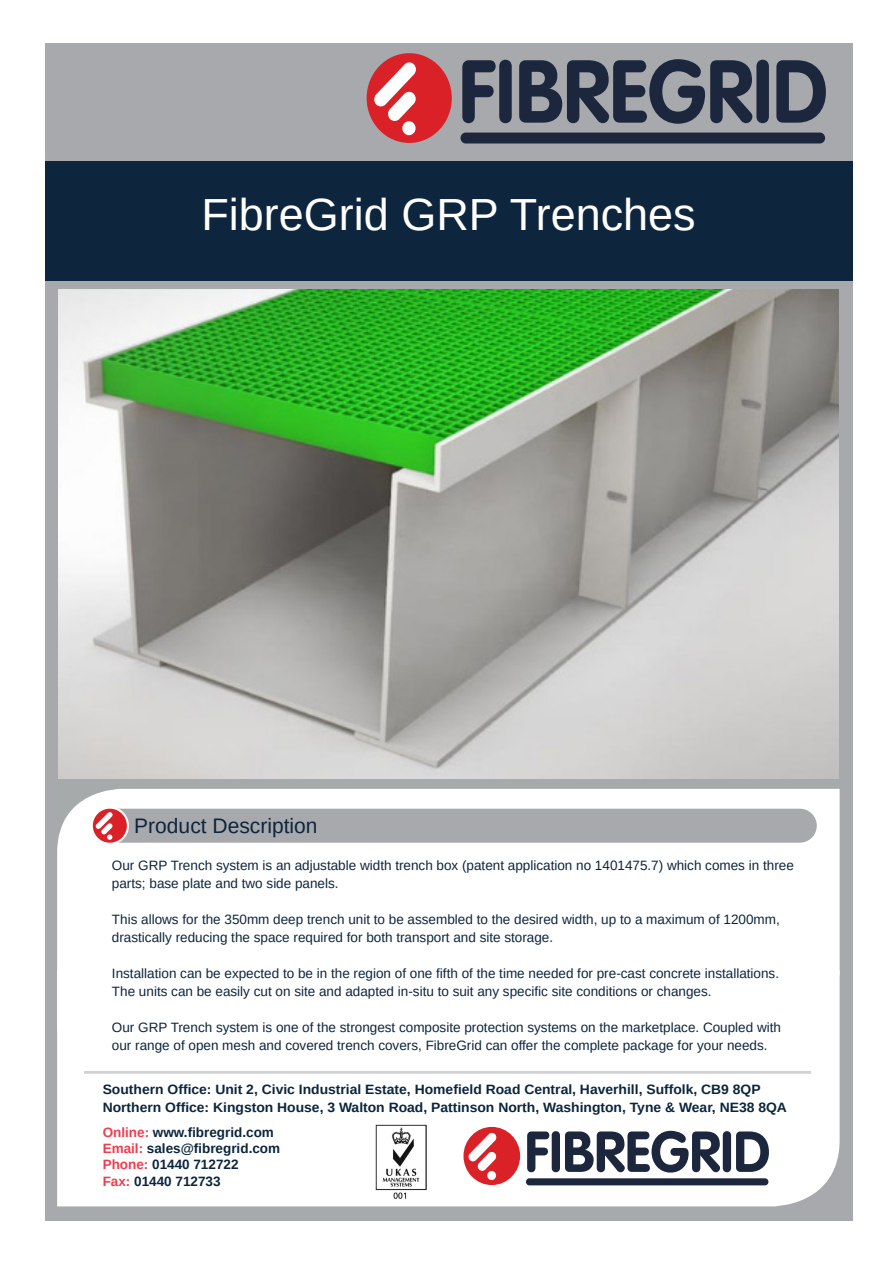
<style>
.page{position:relative;width:893px;height:1263px;background:#fff}
.page>*{position:absolute;margin:0;border:0;box-sizing:border-box;transform-origin:0 0}
.t1{font:45px "Arimo";color:#fff}
.t2{font:21px "Arimo";color:#0d253d}
.t3{font:13.5px/18px "Arimo";color:#0d253d}
.t4{font:700 13.5px/16.2px "Arimo";color:#0b253c}
.s1{color:#ee3d4d}
</style>
<div class="page">
<div style="left:45px;top:43px;width:808px;height:1177px;background:#a8a9ad"></div>
<div style="left:57px;top:1031px;width:783px;height:176px;background:#fff"></div>
<svg style="left:527px;top:1131px;width:22px;height:41px"></svg>
<div style="left:552px;top:1131px;width:8px;height:41px;background:#1c273d;border-radius:4px"></div>
<svg style="left:565px;top:1131px;width:155px;height:41px;background:#747b88"></svg>
<div style="left:723px;top:1131px;width:8px;height:41px;background:#1c273d;border-radius:4px"></div>
<svg style="left:736px;top:1131px;width:33px;height:41px"></svg>
<div style="left:463px;top:1127px;width:57px;height:58px;background:#da2128;border-radius:50%"></div>
<svg style="left:468px;top:1132px;width:29px;height:39px"></svg>
<div style="left:487px;top:1171px;width:9px;height:9px;background:#fff;border-radius:50%"></div>
<div style="left:526px;top:1178px;width:242px;height:7px;background:#1c273d;border-radius:3px"></div>
<svg style="left:462px;top:60px;width:50px;height:63px"></svg>
<svg style="left:519px;top:59px;width:250px;height:65px"></svg>
<svg style="left:776px;top:60px;width:50px;height:63px"></svg>
<div style="left:367px;top:53px;width:85px;height:90px;background:#da2128;border-radius:50%"></div>
<svg style="left:374px;top:62px;width:42px;height:59px"></svg>
<div style="left:402px;top:121px;width:14px;height:14px;background:#fff;border-radius:50%"></div>
<div style="left:460px;top:133px;width:365px;height:10px;background:#1c273d;border-radius:5px"></div>
<hr style="left:84px;top:1071px;width:727px;height:3px;background:#d1d2d4">
<img style="left:376px;top:1125px;width:51px;height:74px">
<div style="left:45px;top:162px;width:808px;height:119px;background:#0d253d"></div>
<div style="left:57px;top:281px;width:784px;height:688px;background:linear-gradient(to right,#a7aaaa,#a7aaaa)"></div>
<div style="left:57px;top:789px;width:783px;height:242px;background:#fff"></div>
<svg style="left:91px;top:806px;width:38px;height:39px"></svg>
<div style="left:93px;top:809px;width:34px;height:34px;background:#da2128;border-radius:50%"></div>
<svg style="left:95px;top:809px;width:722px;height:34px"></svg>
<img style="left:59px;top:289px;width:779px;height:489px">
<p class="t1" style="left:201px;top:186px;width:496px">FibreGrid GRP Trenches</p>
<p class="t2" style="left:134px;top:813px;width:185px">Product Description</p>
<p class="t3" style="left:112px;top:857px;width:683px">Our GRP Trench system is an adjustable width trench box (patent application no 1401475.7) which comes in three parts; base plate and two side panels.</p>
<p class="t3" style="left:112px;top:911px;width:669px">This allows for the 350mm deep trench unit to be assembled to the desired width, up to a maximum of 1200mm, drastically reducing the space required for both transport and site storage.</p>
<p class="t3" style="left:112px;top:965px;width:669px">Installation can be expected to be in the region of one fifth of the time needed for pre-cast concrete installations.<br>The units can be easily cut on site and adapted in-situ to suit any specific site conditions or changes.</p>
<p class="t3" style="left:112px;top:1019px;width:671px">Our GRP Trench system is one of the strongest composite protection systems on the marketplace. Coupled with our range of open mesh and covered trench covers, FibreGrid can offer the complete package for your needs.</p>
<p class="t4" style="left:103px;top:1081px;width:686px;line-height:17.5px">Southern Office: Unit 2, Civic Industrial Estate, Homefield Road Central, Haverhill, Suffolk, CB9 8QP<br>Northern Office: Kingston House, 3 Walton Road, Pattinson North, Washington, Tyne &amp; Wear, NE38 8QA</p>
<p class="t4" style="left:103px;top:1124px;width:179px"><span class="s1">Online:</span> www.fibregrid.com<br><span class="s1">Email:</span> sales@fibregrid.com<br><span class="s1">Phone:</span> 01440 712722<br><span class="s1">Fax:</span> 01440 712733</p>
</div>
